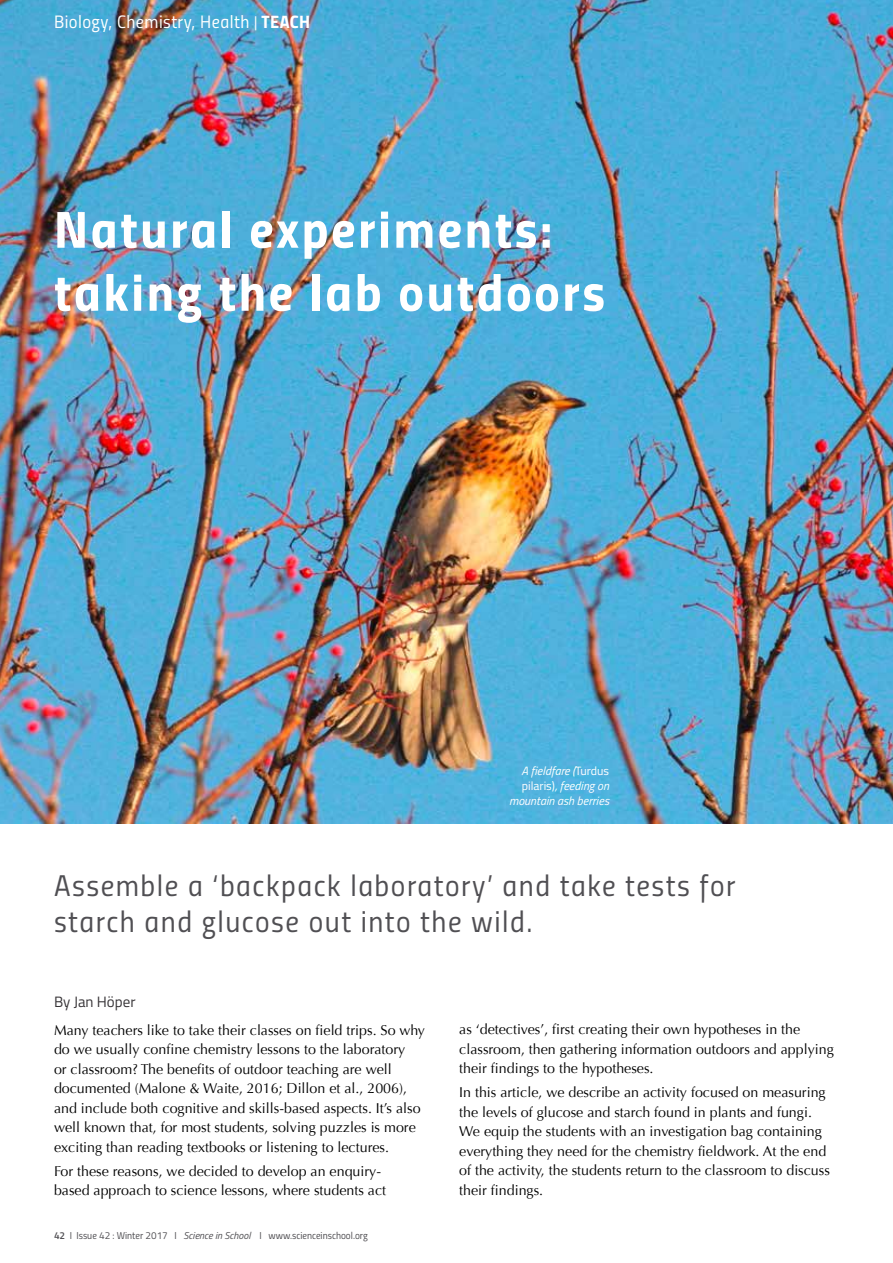
<style>
.page{position:relative;width:893px;height:1263px;background:#fff}
.page>*{position:absolute;margin:0;border:0;box-sizing:border-box;transform-origin:0 0}
.t1{font:52.5px/63px "Titillium Bold Upright";letter-spacing:.05em;color:#fff}
.t2{font:30px/36px "Titillium Regular Upright";letter-spacing:.05em;color:#504f53}
.t3{font:18px "Titillium Regular Upright";letter-spacing:.025em;color:#fff}
.t4{font:15px "Titillium Web";color:#373437}
.t5{font:14.25px/19.5px "Optima";color:#000}
.t6{font:italic 12px/15px "Titillium Web";color:#fff;text-align:right}
.t7{font:10.05px "Titillium Regular Upright";color:#504f53}
.s1{font-size:15px}
.s2{font-family:"Titillium Bold Upright"}
.s3{font-style:normal}
.s4{font-family:"Titillium Semibold Upright"}
.s5{font-family:"Titillium Web";font-style:italic}
</style>
<div class="page">
<img style="left:0;top:0;width:893px;height:823px">
<p class="t3" style="left:54px;top:9px;width:258px">Biology, Chemistry, Health <span class="s1">|</span> <span class="s2">TEACH</span></p>
<h1 class="t1" style="left:54px;top:195px;width:552px">Natural experiments: taking the lab outdoors</h1>
<p class="t6" style="left:509px;top:762px;width:102px">A fieldfare (<span class="s3">Turdus pilaris)</span>, feeding on mountain ash berries</p>
<h2 class="t2" style="left:54px;top:866px;width:683px">Assemble a ‘backpack laboratory’ and take tests for starch and glucose out into the wild.</h2>
<p class="t4" style="left:54px;top:990px;width:83px">By Jan Höper</p>
<p class="t5" style="left:54px;top:1020px;width:372px">Many teachers like to take their classes on field trips. So why do we usually confine chemistry lessons to the laboratory<br>or classroom? The benefits of outdoor teaching are well documented (Malone &amp; Waite, 2016; Dillon et al., 2006), and include both cognitive and skills-based aspects. It’s also well known that, for most students, solving puzzles is more exciting than reading textbooks or listening to lectures.</p>
<p class="t5" style="left:54px;top:1161px;width:334px">For these reasons, we decided to develop an enquiry&shy;based approach to science lessons, where students act</p>
<p class="t7" style="left:54px;top:1228px;width:315px"><span class="s4">42</span> I Issue 42 : Winter 2017 I <span class="s5">Science in School</span> I www.scienceinschool.org</p>
<p class="t5" style="left:459px;top:1020px;width:376px">as ‘detectives’, first creating their own hypotheses in the classroom, then gathering information outdoors and applying their findings to the hypotheses.</p>
<p class="t5" style="left:459px;top:1083px;width:372px">In this article, we describe an activity focused on measuring the levels of glucose and starch found in plants and fungi.<br>We equip the students with an investigation bag containing everything they need for the chemistry fieldwork. At the end of the activity, the students return to the classroom to discuss their findings.</p>
</div>
